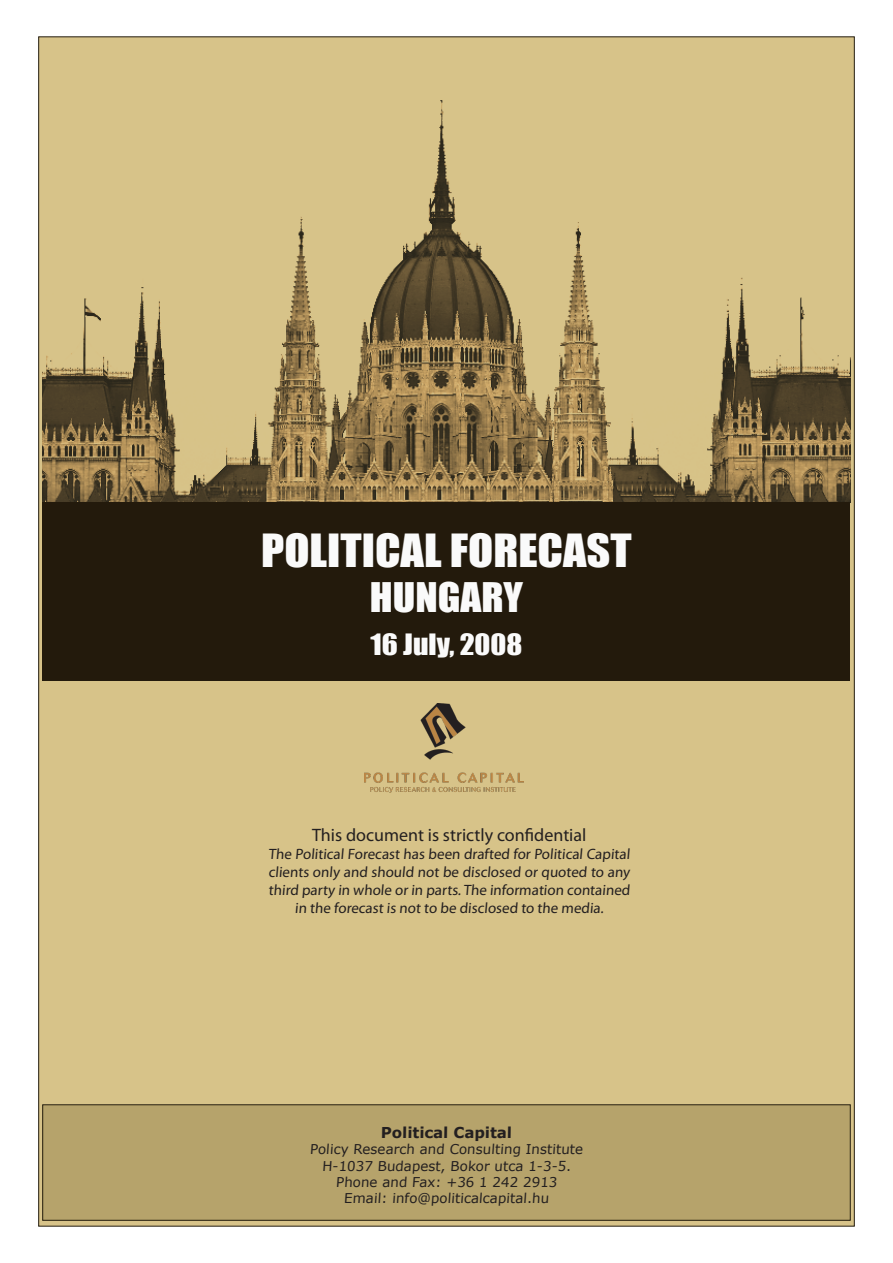
<style>
.page{position:relative;width:893px;height:1263px;background:#fff}
.page>*{position:absolute;margin:0;border:0;box-sizing:border-box;transform-origin:0 0}
.t1{font:42px "Impact";color:#fafafa;scale:1.1 1}
.t2{font:37.5px "Impact";color:#fafafa;scale:1.1 1}
.t3{font:27px "Impact";color:#fafafa;scale:1.1 1}
.t4{font:18px "Myriad Pro";color:#231f20}
.t5{font:15px/18px "Myriad Pro";letter-spacing:-.015em;color:#231f20;text-align:center}
.t6{font:700 15px "Verdana";color:#231f20}
.t7{font:13.5px "Verdana";color:#231f20}
</style>
<div class="page">
<div style="left:38px;top:37px;width:816px;height:1189px;background:#d7c389"></div>
<img style="left:43px;top:100px;width:807px;height:402px">
<div style="left:43px;top:1105px;width:807px;height:115px;background:#b6a36b"></div>
<div style="left:43px;top:1104px;width:807px;height:116px;border:1px solid #251d0e"></div>
<div style="left:43px;top:502px;width:807px;height:179px;background:#231a0c"></div>
<img style="left:365px;top:703px;width:158px;height:89px">
<p class="t1" style="left:261px;top:518px;width:338px">POLITICAL FORECAST</p>
<p class="t2" style="left:370px;top:568px;width:141px">HUNGARY</p>
<p class="t3" style="left:371px;top:623px;width:139px">16 JULY, 2008</p>
<p class="t4" style="left:312px;top:823px;width:276px">This document is strictly confidential</p>
<p class="t5" style="left:269px;top:844px;width:364px">The Political Forecast has been drafted for Political Capital clients only and should not be disclosed or quoted to any third party in whole or in parts. The information contained in the forecast is not to be disclosed to the media.</p>
<p class="t6" style="left:381px;top:1123px;width:133px">Political Capital</p>
<p class="t7" style="left:310px;top:1141px;width:276px">Policy Research and Consulting Institute</p>
<p class="t7" style="left:322px;top:1157px;width:252px">H-1037 Budapest, Bokor utca 1-3-5.</p>
<p class="t7" style="left:336px;top:1173px;width:224px">Phone and Fax: +36 1 242 2913</p>
<p class="t7" style="left:344px;top:1189px;width:208px">Email: info@politicalcapital.hu</p>
</div>
